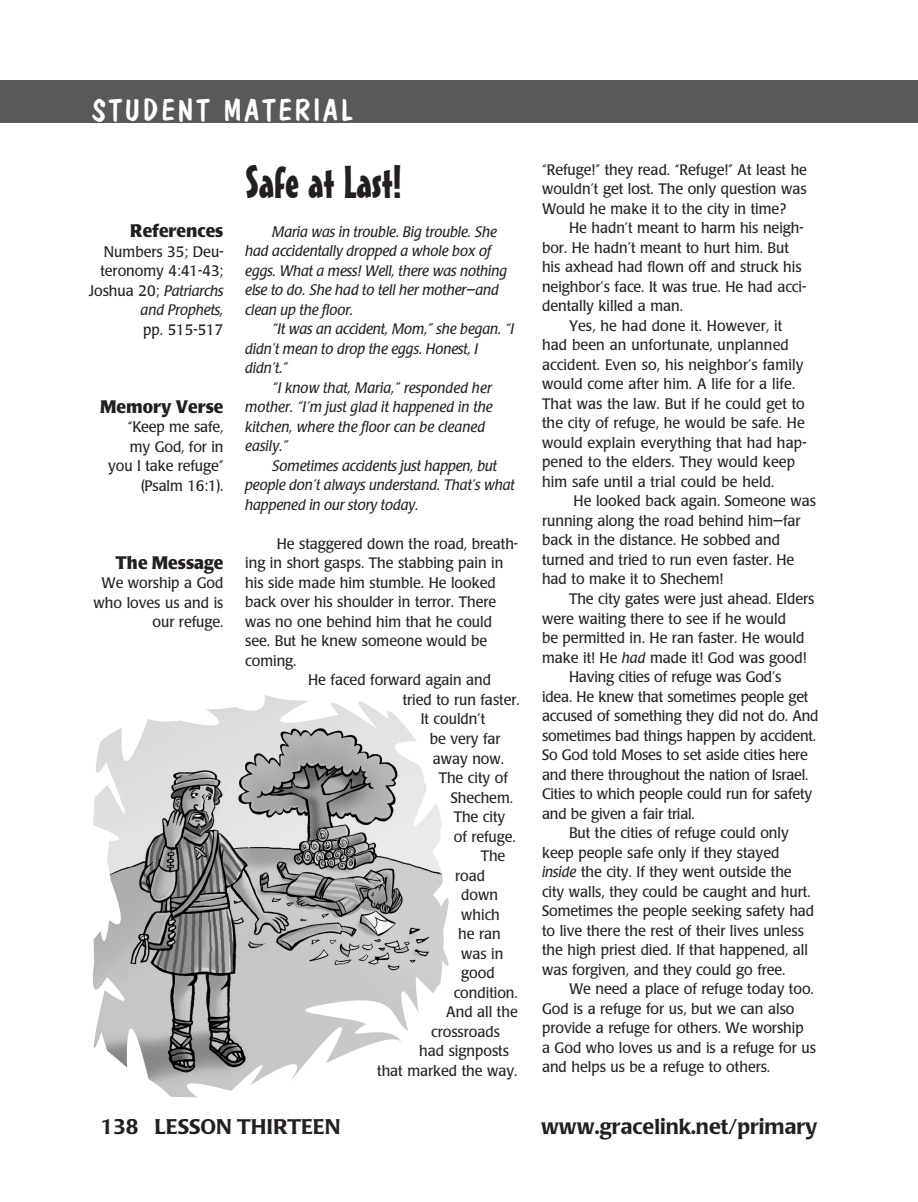
<style>
.page{position:relative;width:918px;height:1202px;background:#fff}
.page>*{position:absolute;margin:0;border:0;box-sizing:border-box;transform-origin:0 0}
.section_title{font:45px "Mister Earl BT";color:#231f20}
.t1{font:30px "Dom Casual D";letter-spacing:.1em;color:#fff}
.t2{font:500 21px "Poppl Laudatio";color:#231f20}
.subhead-right{font:700 18px "Poppl Laudatio";color:#231f20;scale:.95 1}
.body{font:15px/19.5px "Poppl Laudatio";color:#231f20;scale:.95 1}
.body-2{font:italic 15px/19.5px "Poppl Laudatio";color:#231f20;scale:.95 1}
.body-right{font:15px/19.5px "Poppl Laudatio";color:#231f20;text-align:right;scale:.95 1}
.s1{font-style:italic}
</style>
<div class="page">
<div style="left:0;top:80px;width:891px;height:43px;background:#58595b"></div>
<div style="left:891px;top:80px;width:27px;height:43px;background:#58595b"></div>
<img style="left:92px;top:695px;width:357px;height:402px">
<p class="t1" style="left:92px;top:92px;width:262px">STUDENT MATERIAL</p>
<p class="subhead-right" style="left:130px;top:221px;width:100px">References</p>
<p class="body-right" style="left:104px;top:242px;width:127px">Numbers 35; Deu-</p>
<p class="body-right" style="left:89px;top:261px;width:143px">teronomy 4:41-43;<br>Joshua 20; <span class="s1">Patriarchs and Prophets,</span></p>
<p class="body-right" style="left:143px;top:320px;width:86px">pp. 515-517</p>
<p class="subhead-right" style="left:100px;top:396px;width:131px">Memory Verse</p>
<p class="body-right" style="left:108px;top:417px;width:123px">“Keep me safe, my God, for in you I take refuge” (Psalm 16:1).</p>
<p class="subhead-right" style="left:116px;top:552px;width:115px">The Message</p>
<p class="body-right" style="left:94px;top:573px;width:138px">We worship a God who loves us and is our refuge.</p>
<p class="section_title" style="left:245px;top:154px;width:158px">Safe at Last!</p>
<p class="body-2" style="left:245px;top:222px;width:277px;text-indent:27px">Maria was in trouble. Big trouble. She had accidentally dropped a whole box of eggs. What a mess! Well, there was nothing else to do. She had to tell her mother—and clean up the floor.</p>
<p class="body-2" style="left:245px;top:320px;width:285px;text-indent:27px">“It was an accident, Mom,” she began. “I didn’t mean to drop the eggs. Honest, I didn’t.”</p>
<p class="body-2" style="left:245px;top:378px;width:262px;text-indent:27px">“I know that, Maria,” responded her mother. “I’m just glad it happened in the kitchen, where the floor can be cleaned easily.”</p>
<p class="body-2" style="left:245px;top:456px;width:285px;text-indent:27px">Sometimes accidents just happen, but people don’t always understand. That’s what happened in our story today.</p>
<p class="body" style="left:245px;top:534px;width:289px;text-indent:32px">He staggered down the road, breath&shy;ing in short gasps. The stabbing pain in his side made him stumble. He looked back over his shoulder in terror. There was no one behind him that he could see. But he knew someone would be coming.</p>
<p class="body" style="left:308px;top:671px;width:194px">He faced forward again and</p>
<p class="body" style="left:403px;top:690px;width:125px">tried to run faster.</p>
<p class="body" style="left:421px;top:710px;width:69px">It couldn’t</p>
<p class="body" style="left:430px;top:729px;width:76px">be very far</p>
<p class="body" style="left:433px;top:749px;width:77px">away now.</p>
<p class="body" style="left:439px;top:768px;width:74px">The city of</p>
<p class="body" style="left:451px;top:788px;width:67px">Shechem.</p>
<p class="body" style="left:454px;top:807px;width:56px">The city</p>
<p class="body" style="left:454px;top:827px;width:67px">of refuge.</p>
<p class="body" style="left:481px;top:846px;width:27px">The</p>
<p class="body" style="left:455px;top:866px;width:33px">road</p>
<p class="body" style="left:461px;top:885px;width:40px">down</p>
<p class="body" style="left:461px;top:905px;width:42px">which</p>
<p class="body" style="left:458px;top:924px;width:46px">he ran</p>
<p class="body" style="left:461px;top:944px;width:46px">was in</p>
<p class="body" style="left:461px;top:963px;width:37px">good</p>
<p class="body" style="left:454px;top:983px;width:69px">condition.</p>
<p class="body" style="left:446px;top:1002px;width:77px">And all the</p>
<p class="body" style="left:431px;top:1022px;width:74px">crossroads</p>
<p class="body" style="left:419px;top:1041px;width:96px">had signposts</p>
<p class="body" style="left:377px;top:1061px;width:149px">that marked the way.</p>
<p class="body" style="left:542px;top:160px;width:280px;text-align:justify">“Refuge!” they read. “Refuge!” At least he wouldn’t get lost. The only question was Would he make it to the city in time?</p>
<p class="body" style="left:542px;top:219px;width:280px;text-indent:27px">He hadn’t meant to harm his neigh&shy;bor. He hadn’t meant to hurt him. But his axhead had flown off and struck his neighbor’s face. It was true. He had acci&shy;dentally killed a man.</p>
<p class="body" style="left:542px;top:316px;width:280px;text-indent:27px">Yes, he had done it. However, it had been an unfortunate, unplanned accident. Even so, his neighbor’s family would come after him. A life for a life.<br>That was the law. But if he could get to the city of refuge, he would be safe. He would explain everything that had hap&shy;pened to the elders. They would keep him safe until a trial could be held.</p>
<p class="body" style="left:542px;top:492px;width:290px;text-indent:32px">He looked back again. Someone was running along the road behind him—far back in the distance. He sobbed and turned and tried to run even faster. He had to make it to Shechem!</p>
<p class="body" style="left:542px;top:589px;width:288px;text-indent:27px">The city gates were just ahead. Elders were waiting there to see if he would<br>be permitted in. He ran faster. He would make it! He <span class="s1">had</span> made it! God was good!</p>
<p class="body" style="left:542px;top:667px;width:293px;text-indent:27px">Having cities of refuge was God’s<br>idea. He knew that sometimes people get accused of something they did not do. And sometimes bad things happen by accident.<br>So God told Moses to set aside cities here and there throughout the nation of Israel.<br>Cities to which people could run for safety and be given a fair trial.</p>
<p class="body" style="left:542px;top:823px;width:288px;text-indent:27px">But the cities of refuge could only keep people safe only if they stayed <span class="s1">inside</span> the city. If they went outside the city walls, they could be caught and hurt.<br>Sometimes the people seeking safety had to live there the rest of their lives unless the high priest died. If that happened, all was forgiven, and they could go free.</p>
<p class="body" style="left:542px;top:979px;width:290px;text-indent:27px">We need a place of refuge today too.<br>God is a refuge for us, but we can also provide a refuge for others. We worship<br>a God who loves us and is a refuge for us and helps us be a refuge to others.</p>
<p class="t2" style="left:100px;top:1115px;width:241px">138 LESSON THIRTEEN</p>
<p class="t2" style="left:541px;top:1115px;width:278px">www.gracelink.net/primary</p>
</div>
